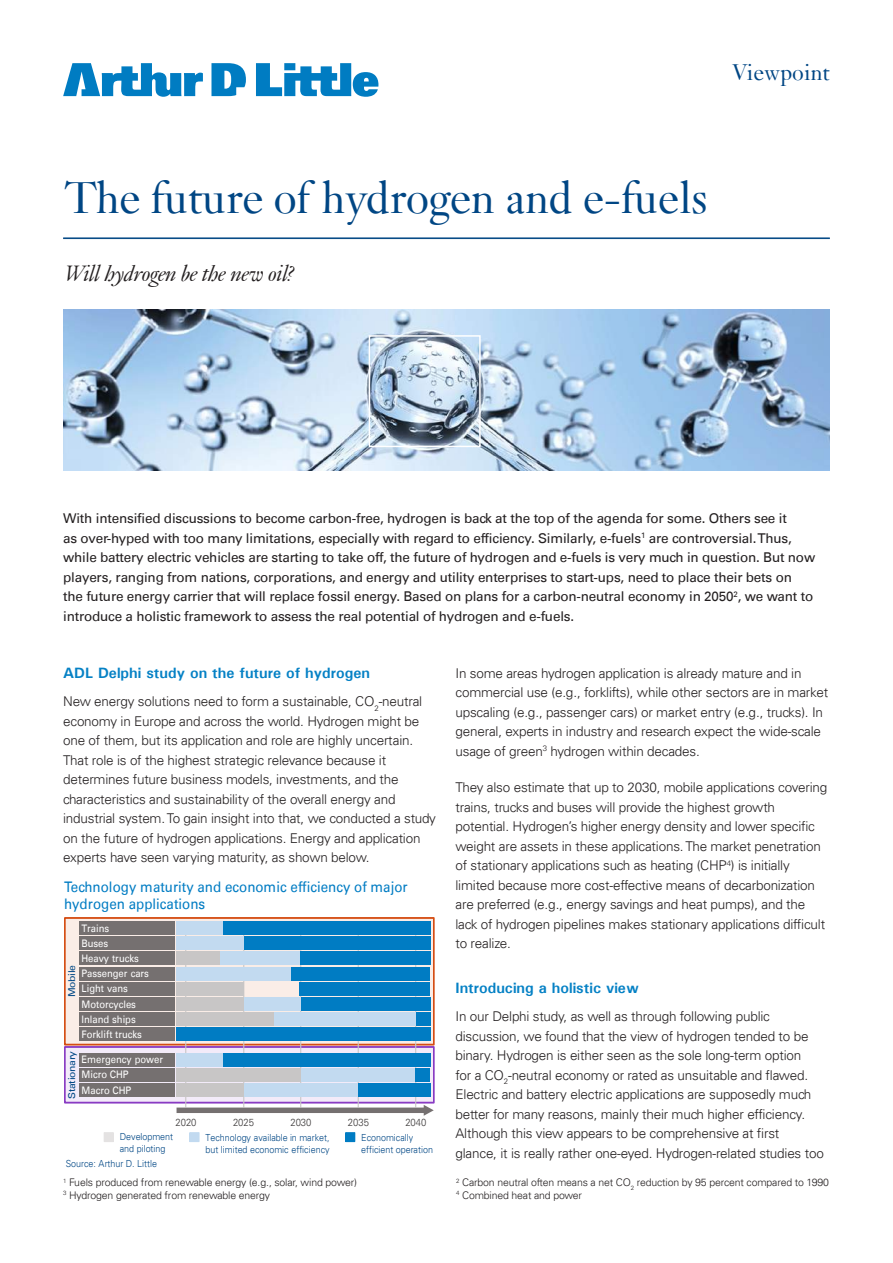
<style>
.page{position:relative;width:893px;height:1263px;background:#fff}
.page>*{position:absolute;margin:0;border:0;box-sizing:border-box;transform-origin:0 0}
.t1{font:48px "Janson";letter-spacing:-.015em;color:#004684}
.t2{font:italic 24px "Janson";letter-spacing:-.015em;color:#231f20}
.t3{font:24px "Janson";letter-spacing:-.005em;color:#004684}
.t4{font:700 15px "Univers";color:#0581c5}
.t5{font:14.55px/17.5px "Univers";color:#007cc3;scale:.92 1}
.t6{font:300 13.5px/19.5px "Univers LT";letter-spacing:-.015em;color:#231f20}
.t7{font:13.5px/19.5px "Univers LT";letter-spacing:-.015em;color:#231f20}
.t8{font:300 10.5px "Univers LT";letter-spacing:-.015em;color:#231f20}
.t9{font:10.35px/15.1px "Univers";letter-spacing:-.005em;color:#fff;scale:.92 1}
.t10{font:300 10.35px "Univers LT";letter-spacing:-.005em;color:#3b3838;scale:.92 1}
.t11{font:300 9.75px/11.7px "Univers LT";letter-spacing:-.005em;color:#004785;scale:.92 1}
.t12{font:9.45px "Univers";letter-spacing:-.03em;color:#004785;scale:1.09 1}
</style>
<div class="page">
<hr style="left:63px;top:238px;width:767px;height:1px;background:#004684">
<img style="left:63px;top:309px;width:767px;height:162px">
<div style="left:369px;top:335px;width:112px;height:112px;border:2px solid #fff"></div>
<svg style="left:63px;top:63px;width:315px;height:34px"></svg>
<div style="left:104px;top:1133px;width:9px;height:8px;background:#e4e2e2"></div>
<div style="left:104px;top:1132px;width:10px;height:10px;border:1px solid #e4e2e2"></div>
<div style="left:190px;top:1133px;width:9px;height:8px;background:#c2daf0"></div>
<div style="left:189px;top:1132px;width:11px;height:10px;border:1px solid #c2daf0"></div>
<div style="left:346px;top:1133px;width:9px;height:8px;background:#007cc3"></div>
<div style="left:345px;top:1132px;width:10px;height:10px;border:1px solid #007cc3"></div>
<div style="left:65px;top:1047px;width:369px;height:56px;background:#893bc3;opacity:.1"></div>
<div style="left:64px;top:1046px;width:371px;height:57px;border:2px solid #893bc3"></div>
<div style="left:65px;top:918px;width:369px;height:126px;background:#d54d13;opacity:.1"></div>
<div style="left:64px;top:917px;width:371px;height:128px;border:2px solid #d54d13"></div>
<div style="left:79px;top:936px;width:95px;height:14px;background:#757070"></div>
<div style="left:79px;top:1012px;width:95px;height:14px;background:#757070"></div>
<div style="left:79px;top:1027px;width:95px;height:14px;background:#757070"></div>
<div style="left:79px;top:997px;width:95px;height:14px;background:#757070"></div>
<div style="left:79px;top:921px;width:95px;height:14px;background:#757070"></div>
<div style="left:79px;top:1053px;width:95px;height:13px;background:#757070"></div>
<div style="left:79px;top:982px;width:95px;height:13px;background:#757070"></div>
<div style="left:79px;top:1068px;width:95px;height:13px;background:#757070"></div>
<div style="left:79px;top:1083px;width:95px;height:14px;background:#757070"></div>
<div style="left:79px;top:967px;width:95px;height:13px;background:#757070"></div>
<div style="left:79px;top:951px;width:95px;height:14px;background:#757070"></div>
<hr style="left:185px;top:928px;width:1px;height:179px;background:#c8c6c6">
<hr style="left:243px;top:928px;width:1px;height:179px;background:#c8c6c6">
<hr style="left:300px;top:928px;width:1px;height:179px;background:#c8c6c6">
<hr style="left:358px;top:928px;width:1px;height:179px;background:#c8c6c6">
<hr style="left:415px;top:928px;width:1px;height:179px;background:#c8c6c6">
<div style="left:243px;top:936px;width:187px;height:14px;background:#007cc3"></div>
<div style="left:176px;top:936px;width:68px;height:14px;background:#c2daf0"></div>
<div style="left:176px;top:1012px;width:98px;height:14px;background:#c8c6c6"></div>
<div style="left:416px;top:1012px;width:14px;height:14px;background:#007cc3"></div>
<div style="left:274px;top:1012px;width:141px;height:14px;background:#c2daf0"></div>
<div style="left:176px;top:1027px;width:254px;height:14px;background:#007cc3"></div>
<div style="left:301px;top:997px;width:129px;height:14px;background:#007cc3"></div>
<div style="left:244px;top:997px;width:57px;height:14px;background:#c2daf0"></div>
<div style="left:176px;top:997px;width:68px;height:14px;background:#c8c6c6"></div>
<div style="left:176px;top:921px;width:47px;height:14px;background:#c2daf0"></div>
<div style="left:223px;top:921px;width:207px;height:14px;background:#007cc3"></div>
<div style="left:176px;top:1053px;width:125px;height:13px;background:#c2daf0"></div>
<div style="left:223px;top:1053px;width:207px;height:13px;background:#007cc3"></div>
<div style="left:300px;top:982px;width:130px;height:14px;background:#007cc3"></div>
<div style="left:176px;top:982px;width:68px;height:14px;background:#c8c6c6"></div>
<div style="left:301px;top:1068px;width:114px;height:14px;background:#c2daf0"></div>
<div style="left:415px;top:1068px;width:15px;height:14px;background:#007cc3"></div>
<div style="left:176px;top:1068px;width:125px;height:14px;background:#c8c6c6"></div>
<svg style="left:177px;top:1105px;width:257px;height:11px"></svg>
<div style="left:244px;top:1083px;width:141px;height:14px;background:#c2daf0"></div>
<div style="left:176px;top:1083px;width:68px;height:14px;background:#c8c6c6"></div>
<div style="left:358px;top:1083px;width:72px;height:14px;background:#007cc3"></div>
<div style="left:176px;top:967px;width:125px;height:13px;background:#c2daf0"></div>
<div style="left:292px;top:967px;width:138px;height:13px;background:#007cc3"></div>
<div style="left:220px;top:951px;width:80px;height:14px;background:#c2daf0"></div>
<div style="left:176px;top:951px;width:44px;height:14px;background:#c8c6c6"></div>
<div style="left:300px;top:951px;width:130px;height:14px;background:#007cc3"></div>
<h2 class="t3" style="left:732px;top:58px;width:100px">Viewpoint</h2>
<h1 class="t1" style="left:63px;top:169px;width:646px">The future of hydrogen and e-fuels</h1>
<h2 class="t2" style="left:63px;top:259px;width:230px">Will hydrogen be the new oil?</h2>
<p class="t7" style="left:63px;top:509px;width:754px">With intensified discussions to become carbon-free, hydrogen is back at the top of the agenda for some. Others see it<br>as over-hyped with too many limitations, especially with regard to efficiency. Similarly, e-fuels<sup>1</sup> are controversial. Thus, while battery electric vehicles are starting to take off, the future of hydrogen and e-fuels is very much in question. But now players, ranging from nations, corporations, and energy and utility enterprises to start-ups, need to place their bets on<br>the future energy carrier that will replace fossil energy. Based on plans for a carbon-neutral economy in 2050<sup>2</sup>, we want to introduce a holistic framework to assess the real potential of hydrogen and e-fuels.</p>
<p class="t4" style="left:63px;top:664px;width:308px">ADL Delphi study on the future of hydrogen</p>
<p class="t6" style="left:63px;top:692px;width:374px">New energy solutions need to form a sustainable, CO<sub>2</sub>-neutral economy in Europe and across the world. Hydrogen might be one of them, but its application and role are highly uncertain.<br>That role is of the highest strategic relevance because it determines future business models, investments, and the characteristics and sustainability of the overall energy and industrial system. To gain insight into that, we conducted a study on the future of hydrogen applications. Energy and application experts have seen varying maturity, as shown below.</p>
<p class="t5" style="left:64px;top:878px;width:375px">Technology maturity and economic efficiency of major hydrogen applications</p>
<p class="t9" style="left:81px;top:920px;width:32px">Trains</p>
<p class="t9" style="left:81px;top:936px;width:31px">Buses</p>
<p class="t9" style="left:81px;top:951px;width:64px">Heavy trucks</p>
<p class="t12" style="left:66px;top:997px;width:31px;rotate:-90deg">Mobile</p>
<p class="t9" style="left:81px;top:966px;width:75px">Passenger cars</p>
<p class="t9" style="left:81px;top:981px;width:52px">Light vans</p>
<p class="t9" style="left:81px;top:996px;width:61px">Motorcycles</p>
<p class="t9" style="left:81px;top:1011px;width:67px">Inland ships<br>Forklift trucks</p>
<p class="t12" style="left:66px;top:1099px;width:45px;rotate:-90deg">Stationary</p>
<p class="t9" style="left:81px;top:1052px;width:90px">Emergency power</p>
<p class="t9" style="left:81px;top:1067px;width:56px">Micro CHP<br>Macro CHP</p>
<p class="t10" style="left:176px;top:1116px;width:24px">2020</p>
<p class="t10" style="left:233px;top:1116px;width:24px">2025</p>
<p class="t10" style="left:290px;top:1116px;width:24px">2030</p>
<p class="t10" style="left:348px;top:1116px;width:24px">2035</p>
<p class="t10" style="left:405px;top:1116px;width:24px">2040</p>
<p class="t11" style="left:120px;top:1130px;width:59px">Development and piloting</p>
<p class="t11" style="left:205px;top:1131px;width:137px">Technology available in market, but limited economic efficiency</p>
<p class="t11" style="left:361px;top:1131px;width:80px">Economically efficient operation</p>
<p class="t11" style="left:66px;top:1157px;width:101px">Source: Arthur D. Little</p>
<p class="t6" style="left:455px;top:663px;width:374px">In some areas hydrogen application is already mature and in commercial use (e.g., forklifts), while other sectors are in market upscaling (e.g., passenger cars) or market entry (e.g., trucks). In general, experts in industry and research expect the wide-scale usage of green<sup>3</sup> hydrogen within decades.</p>
<p class="t6" style="left:455px;top:778px;width:373px">They also estimate that up to 2030, mobile applications covering trains, trucks and buses will provide the highest growth potential. Hydrogen’s higher energy density and lower specific weight are assets in these applications. The market penetration of stationary applications such as heating (CHP<sup>4</sup>) is initially limited because more cost-effective means of decarbonization are preferred (e.g., energy savings and heat pumps), and the lack of hydrogen pipelines makes stationary applications difficult to realize.</p>
<p class="t4" style="left:455px;top:979px;width:185px">Introducing a holistic view</p>
<p class="t6" style="left:455px;top:1007px;width:370px">In our Delphi study, as well as through following public discussion, we found that the view of hydrogen tended to be binary. Hydrogen is either seen as the sole long-term option<br>for a CO<sub>2</sub>-neutral economy or rated as unsuitable and flawed.<br>Electric and battery electric applications are supposedly much better for many reasons, mainly their much higher efficiency.<br>Although this view appears to be comprehensive at first glance, it is really rather one-eyed. Hydrogen-related studies too</p>
<p class="t8" style="left:63px;top:1176px;width:295px"><sup>1</sup> Fuels produced from renewable energy (e.g., solar, wind power)</p>
<p class="t8" style="left:456px;top:1176px;width:374px"><sup>2</sup> Carbon neutral often means a net CO<sub>2</sub> reduction by 95 percent compared to 1990</p>
<p class="t8" style="left:63px;top:1189px;width:209px"><sup>3</sup> Hydrogen generated from renewable energy</p>
<p class="t8" style="left:456px;top:1189px;width:127px"><sup>4</sup> Combined heat and power</p>
</div>
